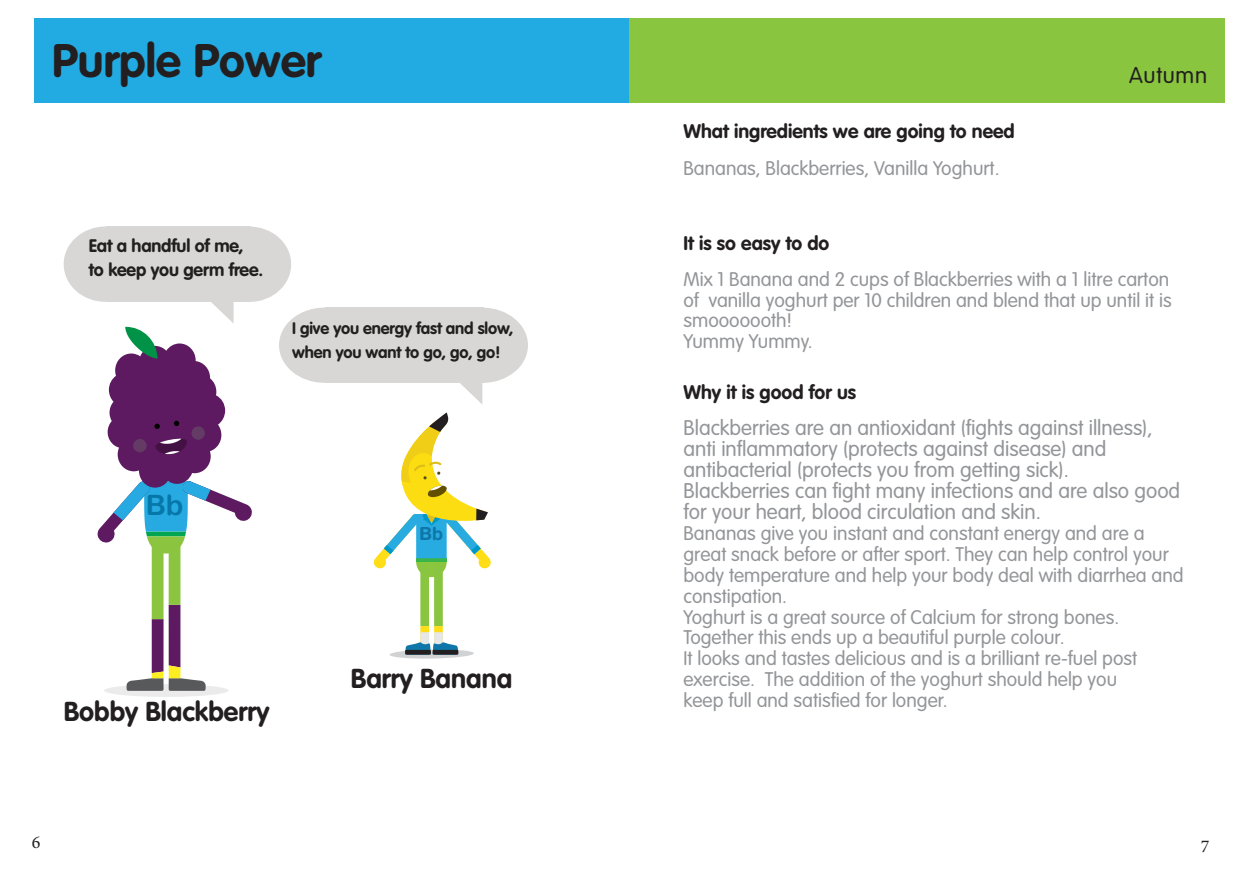
<style>
.page{position:relative;width:1259px;height:893px;background:#fff}
.page>*{position:absolute;margin:0;border:0;box-sizing:border-box;transform-origin:0 0}
.t1{font:700 46.35px "VAG Rounded Std";color:#231f20}
.t2{font:28.05px "Arial Rounded MT Bold";color:#0577a9}
.t3{font:700 27px "VAG Rounded Std";color:#231f20}
.t4{font:300 22.5px "VAG Rounded Std";letter-spacing:.03em;color:#231f20}
.t5{font:300 21px/21px "VAG Rounded Std";color:#939598}
.t6{font:300 19.5px/21px "VAG Rounded Std";color:#939598}
.t7{font:700 19.5px "VAG Rounded Std";color:#231f20}
.t8{font:700 18px "VAG Rounded Std";letter-spacing:-.01em;color:#231f20}
.t9{font:18px "Minion Pro";color:#231f20}
.t10{font:700 18px "Helvetica Rounded";color:#0f76a9}
.t11{font:700 16.5px "VAG Rounded Std";letter-spacing:-.01em;color:#231f20}
</style>
<div class="page">
<div style="left:106px;top:227px;width:145px;height:75px;background:#d9d7d6"></div>
<div style="left:64px;top:227px;width:83px;height:75px;background:#d9d7d6;border-radius:50%"></div>
<div style="left:208px;top:227px;width:83px;height:75px;background:#d9d7d6;border-radius:50%"></div>
<div style="left:34px;top:18px;width:595px;height:84px;background:#22abe2"></div>
<div style="left:629px;top:18px;width:596px;height:84px;background:#89c53f"></div>
<div style="left:104px;top:684px;width:125px;height:13px;background:#e6e7e8;border-radius:50%"></div>
<div style="left:152px;top:543px;width:11px;height:76px;background:#8bc53f"></div>
<div style="left:169px;top:543px;width:11px;height:62px;background:#8bc53f"></div>
<svg style="left:126px;top:605px;width:80px;height:86px"></svg>
<svg style="left:97px;top:301px;width:155px;height:252px"></svg>
<div style="left:133px;top:439px;width:14px;height:13px;background:#643b65;border-radius:50%"></div>
<div style="left:191px;top:426px;width:14px;height:14px;background:#643b65;border-radius:50%"></div>
<div style="left:434px;top:626px;width:9px;height:19px;background:#ffdd17"></div>
<div style="left:434px;top:632px;width:9px;height:13px;background:#e6e7e9"></div>
<div style="left:420px;top:626px;width:9px;height:19px;background:#ffdd17"></div>
<div style="left:420px;top:632px;width:9px;height:13px;background:#e6e7e9"></div>
<svg style="left:389px;top:642px;width:85px;height:17px"></svg>
<div style="left:405px;top:650px;width:26px;height:5px;background:#231f20"></div>
<svg style="left:374px;top:412px;width:117px;height:214px"></svg>
<div style="left:326px;top:308px;width:158px;height:75px;background:#d9d7d6"></div>
<div style="left:279px;top:308px;width:91px;height:75px;background:#d9d7d6;border-radius:50%"></div>
<div style="left:437px;top:308px;width:91px;height:75px;background:#d9d7d6;border-radius:50%"></div>
<svg style="left:460px;top:383px;width:22px;height:21px"></svg>
<p class="t1" style="left:52px;top:34px;width:271px">Purple Power</p>
<p class="t8" style="left:89px;top:235px;width:156px">Eat a handful of me,</p>
<p class="t8" style="left:89px;top:259px;width:176px">to keep you germ free.</p>
<p class="t11" style="left:292px;top:318px;width:223px">I give you energy fast and slow,</p>
<p class="t11" style="left:292px;top:342px;width:210px">when you want to go, go, go!</p>
<p class="t2" style="left:146px;top:489px;width:39px">Bb</p>
<p class="t3" style="left:64px;top:695px;width:207px">Bobby Blackberry</p>
<p class="t10" style="left:419px;top:523px;width:26px">Bb</p>
<p class="t3" style="left:351px;top:663px;width:163px">Barry Banana</p>
<p class="t7" style="left:683px;top:120px;width:333px">What ingredients we are going to need</p>
<p class="t6" style="left:683px;top:158px;width:317px">Bananas, Blackberries, Vanilla Yoghurt.</p>
<p class="t4" style="left:1129px;top:62px;width:79px">Autumn</p>
<p class="t7" style="left:683px;top:231px;width:147px">It is so easy to do</p>
<p class="t6" style="left:683px;top:269px;width:490px">Mix 1 Banana and 2 cups of Blackberries with a 1 litre carton of vanilla yoghurt per 10 children and blend that up until it is smooooooth!</p>
<p class="t6" style="left:683px;top:332px;width:131px">Yummy Yummy.</p>
<p class="t7" style="left:683px;top:381px;width:174px">Why it is good for us</p>
<p class="t5" style="left:683px;top:418px;width:470px">Blackberries are an antioxidant (fights against illness),</p>
<p class="t5" style="left:683px;top:439px;width:424px">anti inflammatory (protects against disease) and</p>
<p class="t5" style="left:683px;top:460px;width:387px">antibacterial (protects you from getting sick).</p>
<p class="t5" style="left:683px;top:481px;width:498px">Blackberries can fight many infections and are also good for your heart, blood circulation and skin.</p>
<p class="t6" style="left:683px;top:523px;width:463px">Bananas give you instant and constant energy and are a</p>
<p class="t6" style="left:683px;top:544px;width:502px">great snack before or after sport. They can help control your body temperature and help your body deal with diarrhea and constipation.</p>
<p class="t6" style="left:683px;top:607px;width:437px">Yoghurt is a great source of Calcium for strong bones.</p>
<p class="t6" style="left:683px;top:628px;width:382px">Together this ends up a beautiful purple colour.</p>
<p class="t6" style="left:683px;top:649px;width:455px">It looks and tastes delicious and is a brilliant re-fuel post</p>
<p class="t6" style="left:683px;top:670px;width:435px">exercise. The addition of the yoghurt should help you</p>
<p class="t6" style="left:683px;top:691px;width:266px">keep full and satisfied for longer.</p>
<p class="t9" style="left:32px;top:831px;width:10px">6</p>
<p class="t9" style="left:1200px;top:834px;width:10px">7</p>
</div>
